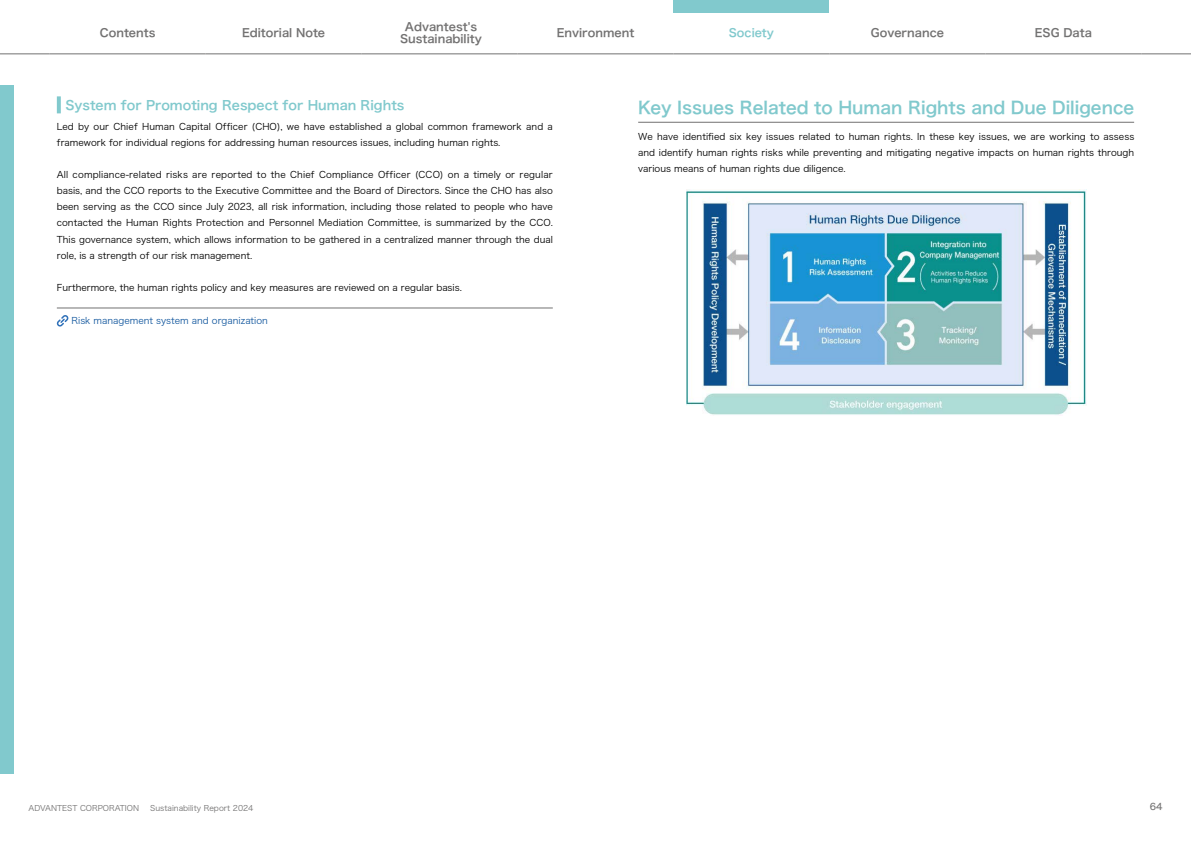
<style>
.page{position:relative;width:1191px;height:842px;background:#fff}
.page>*{position:absolute;margin:0;border:0;box-sizing:border-box;transform-origin:0 0}
.t1{font:17px "Hira Kaku Std W6";color:#81c9cd}
.t2{font:12.8px "Hira Kaku Std W6";color:#81c9cd}
.t3{font:11.3px/12px "Hira Kaku Pro N W6";color:#727171;text-align:center}
.t4{font:11.3px "Hira Kaku Pro N W6";color:#81c9cd}
.t5{font:9.2px/16.1px "Hira Kaku Std W3";color:#000;text-align:justify}
.t6{font:9.2px "Hira Kaku Std W3";color:#15599f}
.t7{font:9.2px "Hira Kaku Std W5";color:#727171}
.t8{font:7.8px "Hira Kaku Std W3";color:#727171}
</style>
<div class="page">
<div style="left:0;top:85px;width:13px;height:689px;background:#81c9cd"></div>
<div style="left:673px;top:0;width:156px;height:12px;background:#81c9cd"></div>
<hr style="left:517px;top:54px;width:156px;height:1px;background:#727171">
<hr style="left:673px;top:54px;width:156px;height:1px;background:#727171">
<hr style="left:829px;top:54px;width:156px;height:1px;background:#727171">
<hr style="left:985px;top:54px;width:156px;height:1px;background:#727171">
<hr style="left:0;top:54px;width:50px;height:1px;background:#727171">
<hr style="left:50px;top:54px;width:156px;height:1px;background:#727171">
<hr style="left:206px;top:54px;width:155px;height:1px;background:#727171">
<hr style="left:361px;top:54px;width:156px;height:1px;background:#727171">
<hr style="left:1141px;top:54px;width:50px;height:1px;background:#727171">
<svg style="left:57px;top:96px;width:4px;height:17px"></svg>
<hr style="left:57px;top:308px;width:496px;height:1px;background:#727171">
<svg style="left:57px;top:315px;width:11px;height:12px"></svg>
<hr style="left:638px;top:122px;width:496px;height:1px;background:#727171">
<img style="left:686px;top:189px;width:400px;height:226px">
<p class="t3" style="left:100px;top:27px;width:57px">Contents</p>
<p class="t3" style="left:242px;top:27px;width:85px">Editorial Note</p>
<p class="t3" style="left:400px;top:21px;width:83px">Advantest's<br>Sustainability</p>
<p class="t3" style="left:557px;top:27px;width:79px">Environment</p>
<p class="t4" style="left:729px;top:23px;width:47px">Society</p>
<p class="t3" style="left:871px;top:27px;width:75px">Governance</p>
<p class="t3" style="left:1034px;top:27px;width:59px">ESG Data</p>
<h2 class="t2" style="left:65px;top:96px;width:340px">System for Promoting Respect for Human Rights</h2>
<p class="t5" style="left:57px;top:118px;width:497px">Led by our Chief Human Capital Officer (CHO), we have established a global common framework and a framework for individual regions for addressing human resources issues, including human rights.</p>
<p class="t5" style="left:57px;top:166px;width:498px">All compliance-related risks are reported to the Chief Compliance Officer (CCO) on a timely or regular basis, and the CCO reports to the Executive Committee and the Board of Directors. Since the CHO has also been serving as the CCO since July 2023, all risk information, including those related to people who have contacted the Human Rights Protection and Personnel Mediation Committee, is summarized by the CCO.<br>This governance system, which allows information to be gathered in a centralized manner through the dual role, is a strength of our risk management.</p>
<p class="t5" style="left:57px;top:279px;width:406px">Furthermore, the human rights policy and key measures are reviewed on a regular basis.</p>
<p class="t6" style="left:71px;top:314px;width:198px">Risk management system and organization</p>
<h1 class="t1" style="left:638px;top:95px;width:497px">Key Issues Related to Human Rights and Due Diligence</h1>
<p class="t5" style="left:638px;top:128px;width:498px">We have identified six key issues related to human rights. In these key issues, we are working to assess and identify human rights risks while preventing and mitigating negative impacts on human rights through various means of human rights due diligence.</p>
<p class="t8" style="left:28px;top:802px;width:112px">ADVANTEST CORPORATION</p>
<p class="t8" style="left:150px;top:802px;width:105px">Sustainability Report 2024</p>
<p class="t7" style="left:1149px;top:800px;width:14px">64</p>
</div>
